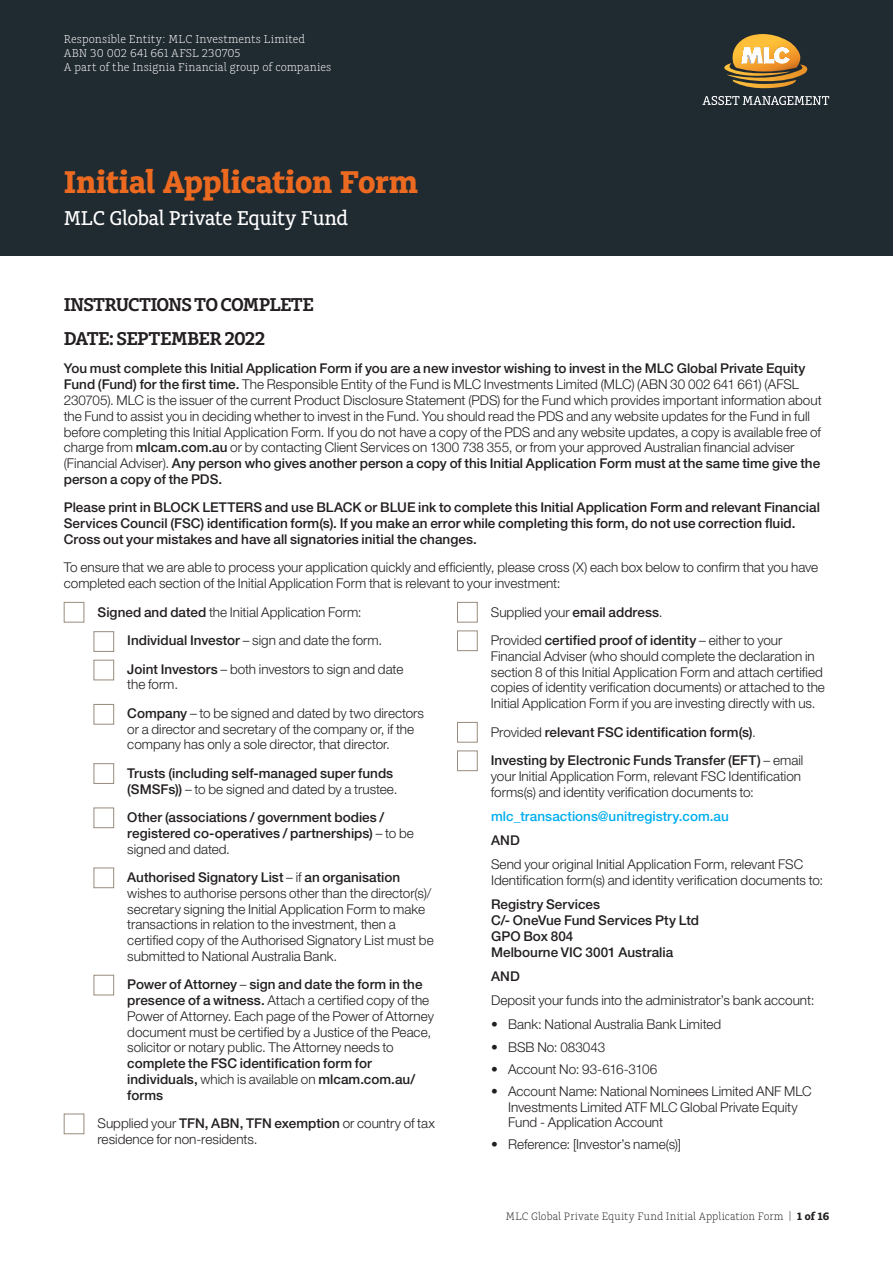
<style>
.page{position:relative;width:893px;height:1263px;background:#fff}
.page>*{position:absolute;margin:0;border:0;box-sizing:border-box;transform-origin:0 0}
.t1{font:700 33px "Charlie Std";letter-spacing:-.01em;color:#ec6a20}
.t2{font:500 21px "Charlie Std";letter-spacing:-.01em;color:#fff}
.t3{font:600 19.5px/33.8px "Charlie Std";letter-spacing:-.035em;color:#231f20}
.t4{font:300 13.5px/15.8px "Helvetica Neue LT Pro";color:#231f20}
.t5{font:500 13.5px/15.8px "Helvetica Neue LT Pro";color:#231f20}
.t6{font:500 13.5px "Helvetica Neue LT Pro";color:#00aeef}
.t7{font:300 12px/14.2px "Charlie Std";letter-spacing:.005em;color:#fff}
.t8{font:300 11.25px "Charlie Std";letter-spacing:.01em;color:#231f20}
.s1{font-weight:500}
.s2{font-weight:300}
.s3{font-weight:700}
</style>
<div class="page">
<div style="left:0;top:0;width:893px;height:255px;background:#202a31"></div>
<svg style="left:724px;top:34px;width:84px;height:54px"></svg>
<svg style="left:703px;top:96px;width:126px;height:9px"></svg>
<div style="left:64px;top:602px;width:20px;height:20px;border:1px solid #998b7d"></div>
<div style="left:94px;top:631px;width:20px;height:21px;border:1px solid #998b7d"></div>
<div style="left:94px;top:660px;width:20px;height:20px;border:1px solid #998b7d"></div>
<div style="left:94px;top:704px;width:20px;height:20px;border:1px solid #998b7d"></div>
<div style="left:94px;top:763px;width:20px;height:21px;border:1px solid #998b7d"></div>
<div style="left:94px;top:807px;width:20px;height:21px;border:1px solid #998b7d"></div>
<div style="left:94px;top:867px;width:20px;height:21px;border:1px solid #998b7d"></div>
<div style="left:94px;top:975px;width:20px;height:20px;border:1px solid #998b7d"></div>
<div style="left:64px;top:1113px;width:20px;height:21px;border:1px solid #998b7d"></div>
<div style="left:457px;top:602px;width:21px;height:20px;border:1px solid #998b7d"></div>
<div style="left:457px;top:630px;width:21px;height:21px;border:1px solid #998b7d"></div>
<div style="left:457px;top:722px;width:21px;height:20px;border:1px solid #998b7d"></div>
<div style="left:457px;top:750px;width:21px;height:21px;border:1px solid #998b7d"></div>
<p class="t7" style="left:64px;top:32px;width:269px">Responsible Entity: MLC Investments Limited<br>ABN 30 002 641 661 AFSL 230705<br>A part of the Insignia Financial group of companies</p>
<h1 class="t1" style="left:64px;top:163px;width:356px">Initial Application Form</h1>
<h2 class="t2" style="left:64px;top:207px;width:286px">MLC Global Private Equity Fund</h2>
<h3 class="t3" style="left:64px;top:288px;width:252px">INSTRUCTIONS TO COMPLETE<br>DATE: SEPTEMBER 2022</h3>
<p class="t4" style="left:64px;top:360px;width:759px"><span class="s1">You must complete this Initial Application Form if you are a new investor wishing to invest in the MLC Global Private Equity Fund (Fund) for the first time.</span> The Responsible Entity of the Fund is MLC Investments Limited (MLC) (ABN 30 002 641 661) (AFSL 230705). MLC is the issuer of the current Product Disclosure Statement (PDS) for the Fund which provides important information about the Fund to assist you in deciding whether to invest in the Fund. You should read the PDS and any website updates for the Fund in full before completing this Initial Application Form. If you do not have a copy of the PDS and any website updates, a copy is available free of charge from <span class="s1">mlcam.com.au</span> or by contacting Client Services on 1300 738 355, or from your approved Australian financial adviser (Financial Adviser). <span class="s1">Any person who gives another person a copy of this Initial Application Form must at the same time give the person a copy of the PDS.</span></p>
<p class="t5" style="left:64px;top:499px;width:758px">Please print in BLOCK LETTERS and use BLACK or BLUE ink to complete this Initial Application Form and relevant Financial<br>Services Council (FSC) identification form(s). If you make an error while completing this form, do not use correction fluid.<br>Cross out your mistakes and have all signatories initial the changes.</p>
<p class="t4" style="left:64px;top:559px;width:756px">To ensure that we are able to process your application quickly and efficiently, please cross (X) each box below to confirm that you have completed each section of the Initial Application Form that is relevant to your investment:</p>
<p class="t4" style="left:127px;top:597px;width:278px;line-height:28.5px;text-indent:-30px"><span class="s1">Signed and dated</span> the Initial Application Form:<br><span class="s1">Individual Investor</span> – sign and date the form.<br><span class="s1">Joint Investors</span> – both investors to sign and date</p>
<p class="t4" style="left:127px;top:670px;width:298px;line-height:28.5px">the form.<br><span class="s1">Company</span> – to be signed and dated by two directors</p>
<p class="t4" style="left:127px;top:721px;width:288px">or a director and secretary of the company or, if the company has only a sole director, that director.</p>
<p class="t5" style="left:127px;top:765px;width:272px">Trusts (including self-managed super funds (SMSFs)) <span class="s2">– to be signed and dated by a trustee.</span></p>
<p class="t5" style="left:127px;top:809px;width:288px">Other (associations / government bodies / registered co-operatives / partnerships) <span class="s2">– to be signed and dated.</span></p>
<p class="t4" style="left:127px;top:869px;width:308px"><span class="s1">Authorised Signatory List</span> – if <span class="s1">an organisation </span>wishes to authorise persons other than the director(s)/ secretary signing the Initial Application Form to make transactions in relation to the investment, then a certified copy of the Authorised Signatory List must be submitted to National Australia Bank.</p>
<p class="t4" style="left:127px;top:976px;width:308px"><span class="s1">Power of Attorney</span> – <span class="s1">sign and date the form in the presence of a witness.</span> Attach a certified copy of the Power of Attorney. Each page of the Power of Attorney document must be certified by a Justice of the Peace, solicitor or notary public. The Attorney needs to</p>
<p class="t5" style="left:127px;top:1055px;width:289px">complete the FSC identification form for individuals, <span class="s2">which is available on</span> mlcam.com.au/ forms</p>
<p class="t4" style="left:98px;top:1115px;width:339px">Supplied your <span class="s1">TFN, ABN, TFN exemption</span> or country of tax residence for non-residents.</p>
<p class="t5" style="left:491px;top:597px;width:293px;line-height:28.5px"><span class="s2">Supplied your</span> email address<span class="s2">.<br>Provided</span> certified proof of identity <span class="s2">– either to your</span></p>
<p class="t4" style="left:491px;top:648px;width:336px">Financial Adviser (who should complete the declaration in section 8 of this Initial Application Form and attach certified copies of identity verification documents) or attached to the Initial Application Form if you are investing directly with us.</p>
<p class="t5" style="left:491px;top:717px;width:314px;line-height:28.5px"><span class="s2">Provided</span> relevant FSC identification form(s)<span class="s2">.<br></span>Investing by Electronic Funds Transfer (EFT) <span class="s2">– email</span></p>
<p class="t4" style="left:491px;top:768px;width:312px">your Initial Application Form, relevant FSC Identification forms(s) and identity verification documents to:</p>
<p class="t6" style="left:491px;top:808px;width:239px">mlc_transactions@unitregistry.com.au</p>
<p class="t5" style="left:491px;top:832px;width:30px">AND</p>
<p class="t4" style="left:491px;top:856px;width:333px">Send your original Initial Application Form, relevant FSC<br>Identification form(s) and identity verification documents to:</p>
<p class="t5" style="left:491px;top:896px;width:209px">Registry Services<br>C/- OneVue Fund Services Pty Ltd<br>GPO Box 804<br>Melbourne VIC 3001 Australia</p>
<p class="t5" style="left:491px;top:968px;width:30px">AND</p>
<p class="t4" style="left:491px;top:992px;width:325px">Deposit your funds into the administrator’s bank account:</p>
<p class="t4" style="left:491px;top:1016px;width:232px">• Bank: National Australia Bank Limited</p>
<p class="t4" style="left:491px;top:1038px;width:116px">• BSB No: 083043</p>
<p class="t4" style="left:491px;top:1061px;width:168px">• Account No: 93-616-3106</p>
<p class="t4" style="left:508px;top:1083px;width:305px;text-indent:-17px">• Account Name: National Nominees Limited ANF MLC<br>Investments Limited ATF MLC Global Private Equity<br>Fund - Application Account</p>
<p class="t4" style="left:491px;top:1136px;width:191px">• Reference: [Investor’s name(s)]</p>
<p class="t8" style="left:506px;top:1210px;width:325px">MLC Global Private Equity Fund Initial Application Form | <span class="s3">1 of 16</span></p>
</div>
